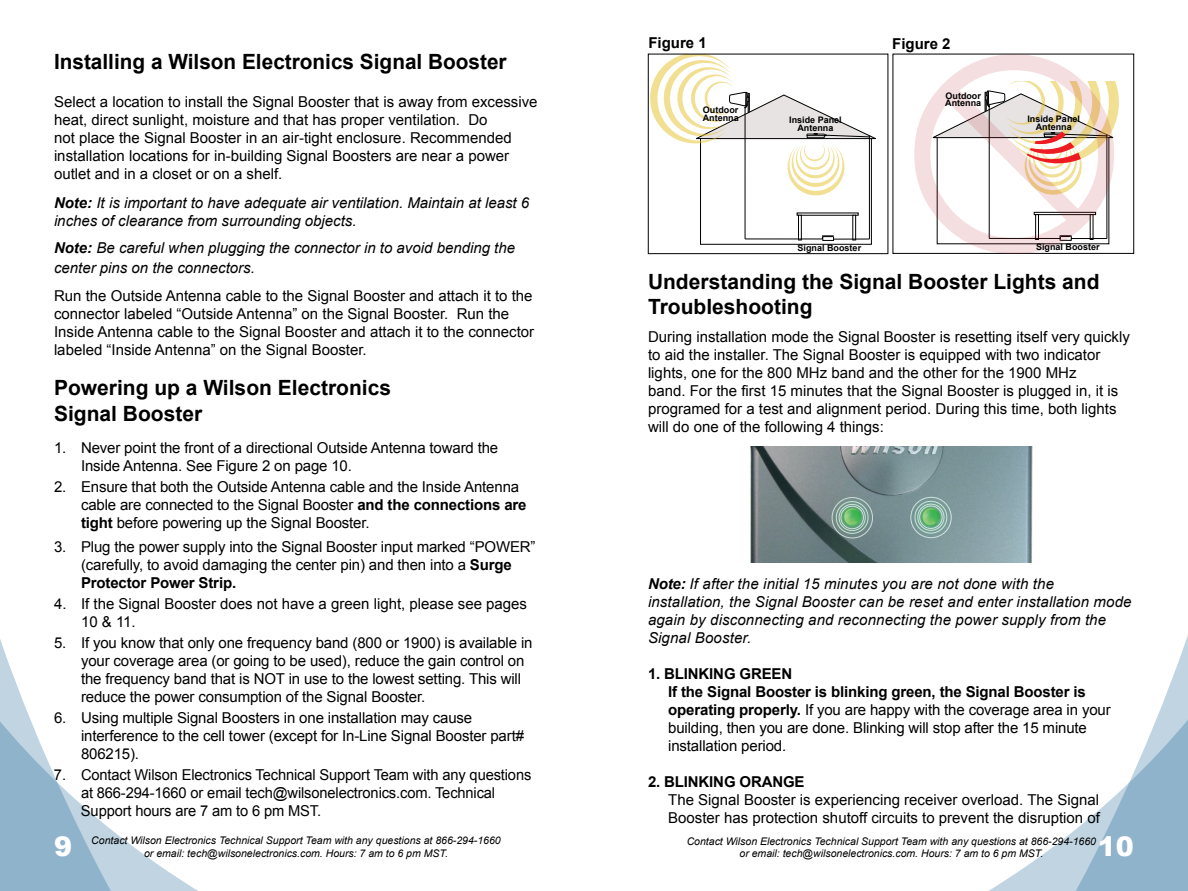
<style>
.page{position:relative;width:1188px;height:891px;background:#fff}
.page>*{position:absolute;margin:0;border:0;box-sizing:border-box;transform-origin:0 0}
.t1{font:900 27px "Arial";color:#fff}
.t2{font:700 21px/25.2px "Arial";color:#000}
.t3{font:15px/18px "Arial";color:#000}
.t4{font:italic 15px/18px "Arial";letter-spacing:.01em;color:#000}
.t5{font:700 15px "Arial";color:#000}
.t6{font:italic 10.5px/12.6px "Arial";color:#000;text-align:center}
.t7{font:700 9px/7.8px "Arial";color:#000}
.s1{font-weight:700}
</style>
<div class="page">
<svg style="left:0;top:639px;width:198px;height:252px"></svg>
<svg style="left:989px;top:635px;width:199px;height:256px"></svg>
<svg style="left:914px;top:54px;width:205px;height:200px"></svg>
<svg style="left:650px;top:56px;width:226px;height:185px"></svg>
<div style="left:648px;top:54px;width:240px;height:200px;border:1px solid #000"></div>
<img style="left:750px;top:446px;width:283px;height:117px">
<div style="left:841px;top:506px;width:23px;height:23px;border:1px solid #fff;border-radius:50%"></div>
<div style="left:839px;top:504px;width:26px;height:27px;border:1px solid #fff;border-radius:50%"></div>
<div style="left:836px;top:501px;width:32px;height:33px;border:1px solid #fff;border-radius:50%"></div>
<div style="left:832px;top:497px;width:41px;height:41px;border:1px solid #fff;border-radius:50%"></div>
<div style="left:919px;top:506px;width:24px;height:23px;border:1px solid #fff;border-radius:50%"></div>
<div style="left:918px;top:504px;width:26px;height:27px;border:1px solid #fff;border-radius:50%"></div>
<div style="left:915px;top:501px;width:32px;height:32px;border:1px solid #fff;border-radius:50%"></div>
<div style="left:911px;top:497px;width:40px;height:41px;border:1px solid #fff;border-radius:50%"></div>
<h2 class="t2" style="left:54px;top:50px;width:454px">Installing a Wilson Electronics Signal Booster</h2>
<p class="t3" style="left:54px;top:93px;width:485px">Select a location to install the Signal Booster that is away from excessive heat, direct sunlight, moisture and that has proper ventilation. Do<br>not place the Signal Booster in an air-tight enclosure. Recommended installation locations for in-building Signal Boosters are near a power outlet and in a closet or on a shelf.</p>
<p class="t4" style="left:54px;top:194px;width:477px"><span class="s1">Note:</span> It is important to have adequate air ventilation. Maintain at least 6 inches of clearance from surrounding objects.</p>
<p class="t4" style="left:54px;top:238px;width:463px;line-height:19.8px"><span class="s1">Note:</span> Be careful when plugging the connector in to avoid bending the center pins on the connectors.</p>
<p class="t3" style="left:54px;top:287px;width:482px">Run the Outside Antenna cable to the Signal Booster and attach it to the connector labeled “Outside Antenna” on the Signal Booster. Run the Inside Antenna cable to the Signal Booster and attach it to the connector labeled “Inside Antenna” on the Signal Booster.</p>
<h2 class="t2" style="left:54px;top:376px;width:339px">Powering up a Wilson Electronics<br>Signal Booster</h2>
<p class="t3" style="left:81px;top:439px;width:419px;text-indent:-27px">1. Never point the front of a directional Outside Antenna toward the<br>Inside Antenna. See Figure 2 on page 10.</p>
<p class="t3" style="left:81px;top:478px;width:447px;text-indent:-27px">2. Ensure that both the Outside Antenna cable and the Inside Antenna cable are connected to the Signal Booster <span class="s1">and the connections are tight</span> before powering up the Signal Booster.</p>
<p class="t3" style="left:81px;top:538px;width:456px;text-indent:-27px">3. Plug the power supply into the Signal Booster input marked “POWER” (carefully, to avoid damaging the center pin) and then into a <span class="s1">Surge<br>Protector Power Strip.</span></p>
<p class="t3" style="left:81px;top:595px;width:448px;text-indent:-27px">4. If the Signal Booster does not have a green light, please see pages<br>10 &amp; 11.</p>
<p class="t3" style="left:81px;top:634px;width:453px;text-indent:-27px">5. If you know that only one frequency band (800 or 1900) is available in your coverage area (or going to be used), reduce the gain control on the frequency band that is NOT in use to the lowest setting. This will reduce the power consumption of the Signal Booster.</p>
<p class="t3" style="left:81px;top:709px;width:445px;text-indent:-27px">6. Using multiple Signal Boosters in one installation may cause interference to the cell tower (except for In-Line Signal Booster part#<br>806215).</p>
<p class="t3" style="left:81px;top:766px;width:452px;text-indent:-27px">7. Contact Wilson Electronics Technical Support Team with any questions at 866-294-1660 or email tech@wilsonelectronics. com. Technical<br>Support hours are 7 am to 6 pm MST.</p>
<p class="t5" style="left:648px;top:33px;width:60px">Figure 1</p>
<p class="t7" style="left:703px;top:107px;width:37px">Outdoor<br>Antenna</p>
<p class="t7" style="left:789px;top:117px;width:54px;text-align:center">Inside Panel<br>Antenna</p>
<p class="t5" style="left:892px;top:34px;width:60px">Figure 2</p>
<p class="t7" style="left:945px;top:92px;width:37px">Outdoor<br>Antenna</p>
<p class="t7" style="left:798px;top:244px;width:65px">Signal Booster</p>
<p class="t7" style="left:1027px;top:115px;width:54px;text-align:center">Inside Panel<br>Antenna</p>
<p class="t7" style="left:1036px;top:243px;width:65px">Signal Booster</p>
<h2 class="t2" style="left:648px;top:270px;width:453px">Understanding the Signal Booster Lights and<br>Troubleshooting</h2>
<p class="t3" style="left:648px;top:328px;width:483px">During installation mode the Signal Booster is resetting itself very quickly to aid the installer. The Signal Booster is equipped with two indicator lights, one for the 800 MHz band and the other for the 1900 MHz<br>band. For the first 15 minutes that the Signal Booster is plugged in, it is programed for a test and alignment period. During this time, both lights will do one of the following 4 things:</p>
<p class="t4" style="left:648px;top:575px;width:485px"><span class="s1">Note:</span> If after the initial 15 minutes you are not done with the installation, the Signal Booster can be reset and enter installation mode again by disconnecting and reconnecting the power supply from the Signal Booster.</p>
<p class="t3" style="left:668px;top:665px;width:444px;text-indent:71px"><span class="s1">Green<br>If the Signal Booster is blinking green, the Signal Booster is operating properly.</span> If you are happy with the coverage area in your building, then you are done. Blinking will stop after the 15 minute installation period.</p>
<p class="t5" style="left:648px;top:772px;width:71px">2. Blin king</p>
<p class="t5" style="left:740px;top:772px;width:23px">Orange</p>
<p class="t3" style="left:668px;top:791px;width:433px">The Signal Booster is experiencing receiver overload. The Signal<br>Booster has protection shutoff circuits to prevent the disruption of</p>
<p class="t5" style="left:648px;top:664px;width:71px">1. Blinking</p>
<h1 class="t1" style="left:54px;top:827px;width:20px">9</h1>
<p class="t6" style="left:91px;top:835px;width:411px">Contact Wilson Electronics Technical Support Team with any questions at 866-294-1660 or email: tech@wilsonelectronics.com. Hours: 7 am to 6 pm MST.</p>
<h1 class="t1" style="left:1098px;top:827px;width:38px">10</h1>
<p class="t6" style="left:687px;top:835px;width:411px">Contact Wilson Electronics Technical Support Team with any questions at 866-294-1660 or email: tech@wilsonelectronics.com. Hours: 7 am to 6 pm MST.</p>
</div>
